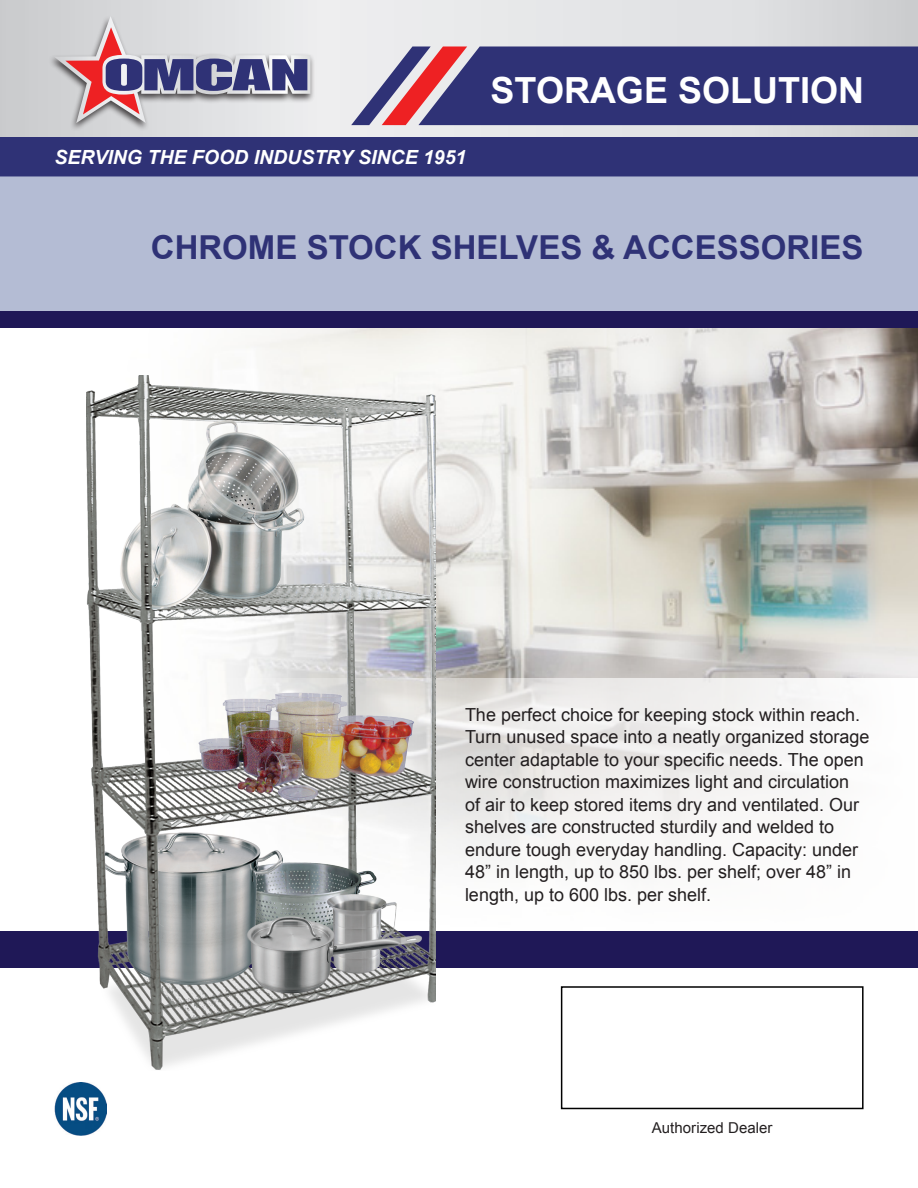
<style>
.page{position:relative;width:918px;height:1188px;background:#fff}
.page>*{position:absolute;margin:0;border:0;box-sizing:border-box;transform-origin:0 0}
.t1{font:700 36px "Arial";color:#fff}
.t2{font:700 33px "Arial";color:#2f3276}
.t3{font:italic 700 19.5px "Arial";color:#fff}
.t4{font:18px/22.5px "Arial";color:#231f20}
.t5{font:15px "Arial";letter-spacing:.005em;color:#231f20}
</style>
<div class="page">
<svg style="left:0;top:0;width:918px;height:137px;background:#dedfe1"></svg>
<div style="left:0;top:137px;width:918px;height:39px;background:#2f3276"></div>
<svg style="left:351px;top:46px;width:567px;height:79px;background:#4a447e"></svg>
<div style="left:48px;top:14px;width:268px;height:117px;background:#231f20;opacity:.8"></div>
<svg style="left:54px;top:16px;width:256px;height:107px;background:#b9aebc"></svg>
<img style="left:138px;top:328px;width:780px;height:642px">
<svg style="left:435px;top:678px;width:483px;height:253px;fill:#f8f7f6"></svg>
<div style="left:0;top:176px;width:918px;height:136px;background:#b4bcd4"></div>
<div style="left:0;top:312px;width:918px;height:16px;background:#1f1857"></div>
<div style="left:0;top:931px;width:918px;height:36px;background:#1f1857"></div>
<div style="left:561px;top:986px;width:303px;height:123px;border:2px solid #000"></div>
<img style="left:54px;top:1082px;width:53px;height:53px">
<img style="left:87px;top:376px;width:348px;height:694px">
<p class="t3" style="left:54px;top:144px;width:414px">SERVING THE FOOD INDUSTRY SINCE 1951</p>
<p class="t1" style="left:491px;top:67px;width:375px">STORAGE SOLUTION</p>
<p class="t2" style="left:151px;top:225px;width:714px">CHROME STOCK SHELVES &amp; ACCESSORIES</p>
<p class="t4" style="left:465px;top:703px;width:406px">The perfect choice for keeping stock within reach.<br>Turn unused space into a neatly organized storage center adaptable to your specific needs. The open wire construction maximizes light and circulation<br>of air to keep stored items dry and ventilated. Our shelves are constructed sturdily and welded to endure tough everyday handling. Capacity: under 48” in length, up to 850 lbs. per shelf; over 48” in length, up to 600 lbs. per shelf.</p>
<p class="t5" style="left:652px;top:1118px;width:122px">Authorized Dealer</p>
</div>
